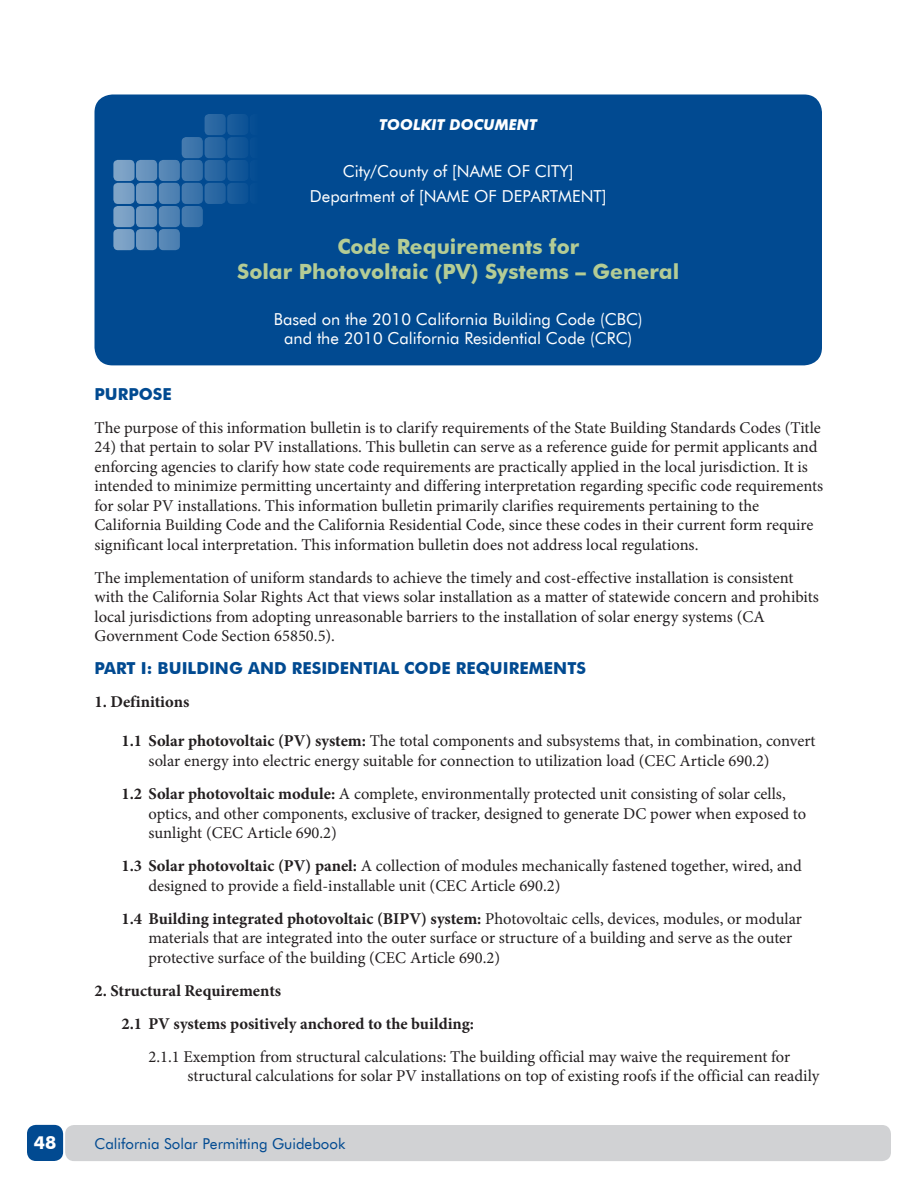
<style>
.page{position:relative;width:918px;height:1188px;background:#fff}
.page>*{position:absolute;margin:0;border:0;box-sizing:border-box;transform-origin:0 0}
.t1{font:700 21px/25.2px "Futura BT";color:#b4cc95;text-align:center}
.t2{font:700 18px "Futura BT";color:#fff}
.t3{font:16.5px/19.5px "Minion Pro";color:#231f20}
.t4{font:16.5px/25.2px "Futura BT";color:#fff;text-align:center}
.t5{font:700 16.5px/33px "Minion Pro";color:#231f20}
.t6{font:700 16.5px "Futura BT";color:#014a91}
.t7{font:15px "Futura BT";color:#014a91}
.t8{font:italic 700 15px "Futura BT";color:#fff}
.s1{font-weight:700}
</style>
<div class="page">
<div style="left:27px;top:1125px;width:36px;height:36px;background:#014a91;border-radius:9px"></div>
<div style="left:65px;top:1125px;width:826px;height:36px;background:#d1d2d4;border-radius:9px"></div>
<div style="left:94px;top:94px;width:728px;height:271px;background:#014a91;border-radius:18px"></div>
<div style="left:136px;top:160px;width:21px;height:21px;background:#6893bd;border-radius:4px"></div>
<div style="left:227px;top:160px;width:21px;height:21px;background:#145899;border-radius:4px"></div>
<div style="left:136px;top:183px;width:21px;height:21px;background:#6893bd;border-radius:4px"></div>
<div style="left:227px;top:183px;width:21px;height:21px;background:#145899;border-radius:4px"></div>
<div style="left:136px;top:206px;width:21px;height:21px;background:#6893bd;border-radius:4px"></div>
<div style="left:227px;top:114px;width:21px;height:21px;background:#145899;border-radius:4px"></div>
<div style="left:136px;top:229px;width:21px;height:21px;background:#6893bd;border-radius:4px"></div>
<div style="left:227px;top:137px;width:21px;height:21px;background:#145899;border-radius:4px"></div>
<div style="left:159px;top:160px;width:21px;height:21px;background:#5284b4;border-radius:4px"></div>
<div style="left:159px;top:183px;width:21px;height:21px;background:#5284b4;border-radius:4px"></div>
<div style="left:159px;top:206px;width:21px;height:21px;background:#5284b4;border-radius:4px"></div>
<div style="left:159px;top:229px;width:21px;height:21px;background:#5284b4;border-radius:4px"></div>
<div style="left:182px;top:160px;width:21px;height:21px;background:#3e76ab;border-radius:4px"></div>
<div style="left:182px;top:183px;width:21px;height:21px;background:#3e76ab;border-radius:4px"></div>
<div style="left:182px;top:206px;width:21px;height:21px;background:#3e76ab;border-radius:4px"></div>
<div style="left:182px;top:137px;width:21px;height:21px;background:#3e76ab;border-radius:4px"></div>
<div style="left:113px;top:160px;width:22px;height:21px;background:#7ca2c6;border-radius:4px"></div>
<div style="left:205px;top:160px;width:21px;height:21px;background:#2967a2;border-radius:4px"></div>
<div style="left:113px;top:183px;width:22px;height:21px;background:#7ca2c6;border-radius:4px"></div>
<div style="left:205px;top:183px;width:21px;height:21px;background:#2967a2;border-radius:4px"></div>
<div style="left:113px;top:206px;width:22px;height:21px;background:#7ca2c6;border-radius:4px"></div>
<div style="left:205px;top:114px;width:21px;height:21px;background:#2967a2;border-radius:4px"></div>
<div style="left:113px;top:229px;width:22px;height:21px;background:#7ca2c6;border-radius:4px"></div>
<div style="left:205px;top:137px;width:21px;height:21px;background:#2967a2;border-radius:4px"></div>
<p class="t8" style="left:379px;top:116px;width:160px">TOOLKIT DOCUMENT</p>
<p class="t4" style="left:310px;top:158px;width:298px">City/County of [NAME OF CITY]<br>Department of [NAME OF DEPARTMENT]</p>
<p class="t1" style="left:237px;top:234px;width:444px">Code Requirements for<br>Solar Photovoltaic (PV) Systems – General</p>
<p class="t4" style="left:274px;top:309px;width:370px;line-height:19.8px">Based on the 2010 California Building Code (CBC) and the 2010 California Residential Code (CRC)</p>
<p class="t6" style="left:94px;top:384px;width:79px">PURPOSE</p>
<p class="t3" style="left:94px;top:418px;width:728px">The purpose of this information bulletin is to clarify requirements of the State Building Standards Codes (Title</p>
<p class="t3" style="left:94px;top:438px;width:730px">24) that pertain to solar PV installations. This bulletin can serve as a reference guide for permit applicants and enforcing agencies to clarify how state code requirements are practically applied in the local jurisdiction. It is intended to minimize permitting uncertainty and differing interpretation regarding specific code requirements for solar PV installations. This information bulletin primarily clarifies requirements pertaining to the California Building Code and the California Residential Code, since these codes in their current form require significant local interpretation. This information bulletin does not address local regulations.</p>
<p class="t3" style="left:94px;top:568px;width:726px">The implementation of uniform standards to achieve the timely and cost-effective installation is consistent with the California Solar Rights Act that views solar installation as a matter of statewide concern and prohibits local jurisdictions from adopting unreasonable barriers to the installation of solar energy systems (CA Government Code Section 65850.5).</p>
<p class="t6" style="left:94px;top:659px;width:493px">PART I: BUILDING AND RESIDENTIAL CODE REQUIREMENTS</p>
<p class="t5" style="left:94px;top:686px;width:96px">1. Definitions</p>
<p class="t3" style="left:148px;top:732px;width:669px;text-indent:-27px"><span class="s1">1.1 Solar photovoltaic (PV) system:</span> The total components and subsystems that, in combination, convert solar energy into electric energy suitable for connection to utilization load (CEC Article 690.2)</p>
<p class="t3" style="left:148px;top:784px;width:659px;text-indent:-27px"><span class="s1">1.2 Solar photovoltaic module:</span> A complete, environmentally protected unit consisting of solar cells, optics, and other components, exclusive of tracker, designed to generate DC power when exposed to sunlight (CEC Article 690.2)</p>
<p class="t3" style="left:148px;top:856px;width:655px;text-indent:-27px"><span class="s1">1.3 Solar photovoltaic (PV) panel:</span> A collection of modules mechanically fastened together, wired, and designed to provide a field-installable unit (CEC Article 690.2)</p>
<p class="t3" style="left:148px;top:909px;width:655px;text-indent:-27px"><span class="s1">1.4 Building integrated photovoltaic (BIPV) system:</span> Photovoltaic cells, devices, modules, or modular materials that are integrated into the outer surface or structure of a building and serve as the outer protective surface of the building (CEC Article 690.2)</p>
<p class="t5" style="left:121px;top:974px;width:354px;text-indent:-27px">2. Structural Requirements<br>2.1 PV systems positively anchored to the building:</p>
<p class="t3" style="left:187px;top:1047px;width:633px;text-indent:-39px">2.1.1 Exemption from structural calculations: The building official may waive the requirement for structural calculations for solar PV installations on top of existing roofs if the official can readily</p>
<p class="t2" style="left:34px;top:1131px;width:24px">48</p>
<p class="t7" style="left:94px;top:1134px;width:252px">California Solar Permitting Guidebook</p>
</div>
